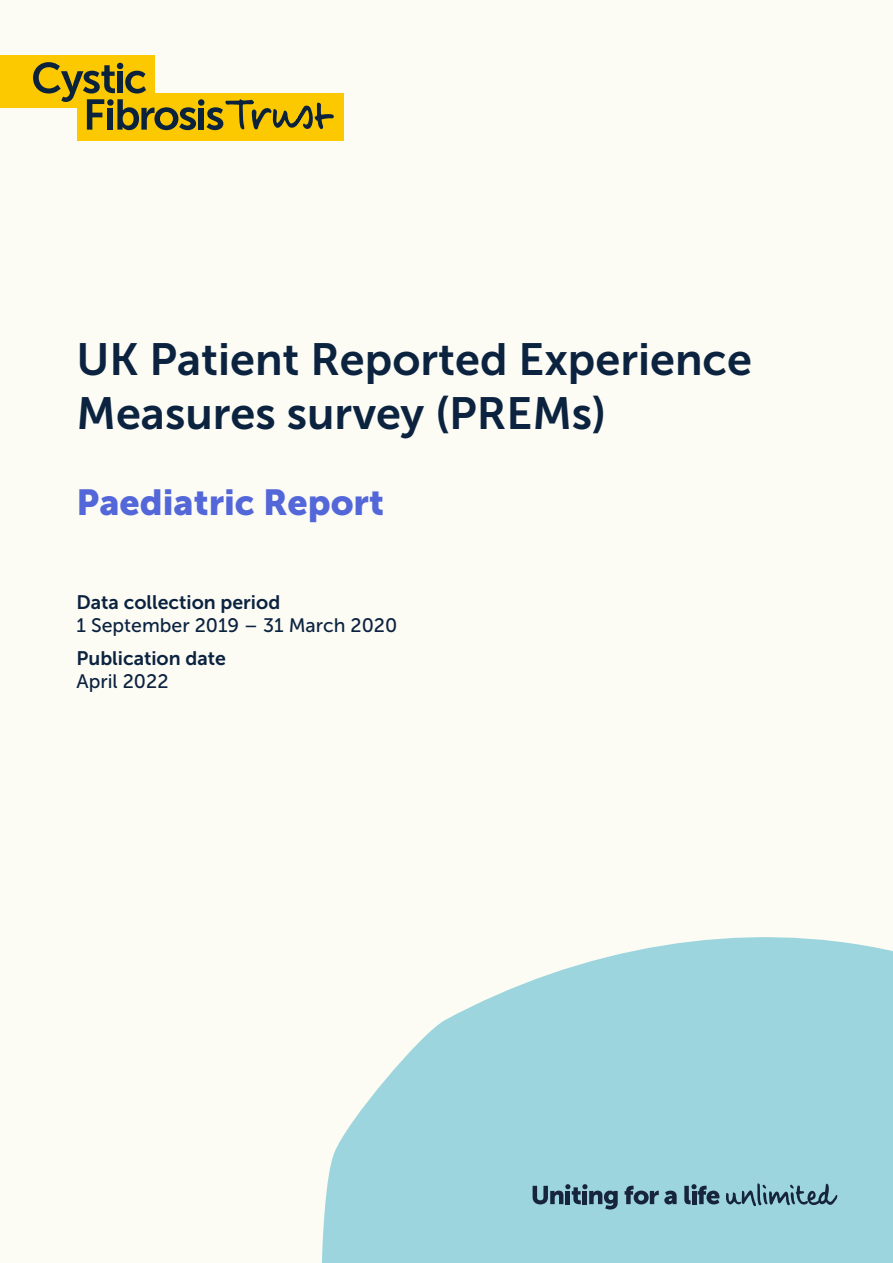
<style>
.page{position:relative;width:893px;height:1263px;background:#fcfcf5}
.page>*{position:absolute;margin:0;border:0;box-sizing:border-box;transform-origin:0 0}
.t1{font:45px/54px "Museo Sans 700";color:#0c2340}
.t2{font:36px "Museo Sans 900";color:#5467d9}
.t3{font:19.5px "Museo Sans 700";color:#0c2340}
.t4{font:19.5px "Museo Sans 500";color:#0c2340}
</style>
<div class="page">
<svg style="left:321px;top:937px;width:572px;height:326px;fill:#9cd5dd"></svg>
<svg style="left:625px;top:1186px;width:52px;height:18px"></svg>
<svg style="left:726px;top:1183px;width:112px;height:23px;background:#75a1ae"></svg>
<svg style="left:684px;top:1184px;width:35px;height:20px"></svg>
<svg style="left:533px;top:1184px;width:85px;height:25px;background:#648a9a"></svg>
<div style="left:0;top:55px;width:155px;height:52px;background:#fc0"></div>
<div style="left:77px;top:93px;width:266px;height:47px;background:#fc0"></div>
<svg style="left:33px;top:62px;width:301px;height:68px"></svg>
<p class="t1" style="left:77px;top:332px;width:677px">UK Patient Reported Experience<br>Measures survey (PREMs)</p>
<p class="t2" style="left:77px;top:482px;width:309px">Paediatric Report</p>
<p class="t3" style="left:77px;top:591px;width:205px">Data collection period</p>
<p class="t4" style="left:77px;top:615px;width:322px">1 September 2019 – 31 March 2020</p>
<p class="t3" style="left:77px;top:647px;width:151px">Publication date</p>
<p class="t4" style="left:77px;top:671px;width:93px">April 2022</p>
</div>
